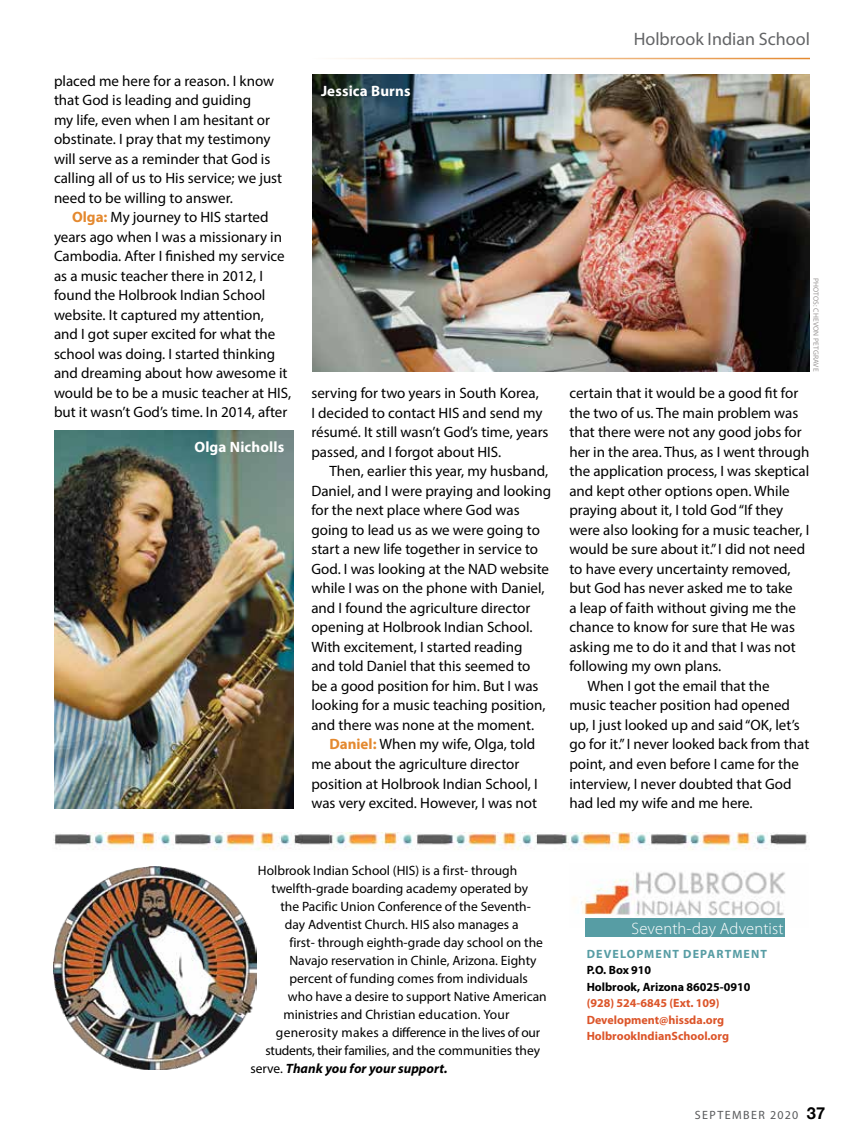
<style>
.page{position:relative;width:864px;height:1148px;background:#fff}
.page>*{position:absolute;margin:0;border:0;box-sizing:border-box;transform-origin:0 0}
.t1{font:18px "Myriad Pro";color:#636466}
.t2{font:300 16.5px "Myriad Pro";letter-spacing:.01em;color:#fff}
.t3{font:15px/19.5px "Myriad Pro";color:#000}
.t4{font:700 15px "Myriad Pro";letter-spacing:.01em;color:#fff}
.t5{font:13.5px "Myriad Pro";color:#000}
.t6{font:13.5px "Myriad Pro";letter-spacing:-.02em;color:#000}
.t7{font:italic 700 13.5px "Myriad Pro";color:#000}
.t8{font:700 12px/16.5px "Myriad Pro";color:#dc552a}
.t9{font:700 12px/16.5px "Myriad Pro";color:#000}
.t10{font:700 12px "Myriad Pro";letter-spacing:.09em;color:#579da4}
.t11{font:12px "Myriad Pro";letter-spacing:.12em;color:#58595b}
.t12{font:7.5px "Myriad Pro";letter-spacing:.02em;color:#9a9796}
.s1{font-weight:700;color:#e4892f}
.s2{font-weight:400;font-style:normal}
.s3{font-family:"Helvetica Neue";font-weight:700;font-size:16.5px;color:#000}
</style>
<div class="page">
<hr style="left:312px;top:58px;width:498px;height:1px;background:#e4892f">
<img style="left:573px;top:871px;width:212px;height:45px">
<div style="left:585px;top:918px;width:200px;height:19px;background:#579da4"></div>
<img style="left:53px;top:866px;width:203px;height:203px">
<img style="left:54px;top:833px;width:277px;height:17px">
<img style="left:536px;top:833px;width:271px;height:17px">
<img style="left:331px;top:833px;width:202px;height:17px">
<img style="left:312px;top:74px;width:498px;height:297px">
<img style="left:54px;top:430px;width:240px;height:378px">
<p class="t3" style="left:54px;top:70px;width:230px">placed me here for a reason. I know that God is leading and guiding<br>my life, even when I am hesitant or obstinate. I pray that my testimony will serve as a reminder that God is calling all of us to His service; we just need to be willing to answer.</p>
<p class="t3" style="left:54px;top:207px;width:239px;text-indent:18px"><span class="s1">Olga:</span> My journey to HIS started years ago when I was a missionary in Cambodia. After I finished my service as a music teacher there in 2012, I found the Holbrook Indian School website. It captured my attention, and I got super excited for what the school was doing. I started thinking and dreaming about how awesome it would be to be a music teacher at HIS, but it wasn’t God’s time. In 2014, after</p>
<p class="t4" style="left:194px;top:436px;width:91px">Olga Nicholls</p>
<p class="t4" style="left:321px;top:81px;width:91px">Jessica Burns</p>
<p class="t1" style="left:634px;top:28px;width:178px">Holbrook Indian School</p>
<p class="t3" style="left:311px;top:383px;width:239px">serving for two years in South Korea,<br>I decided to contact HIS and send my résumé. It still wasn’t God’s time, years passed, and I forgot about HIS.</p>
<p class="t3" style="left:311px;top:461px;width:241px;text-indent:18px">Then, earlier this year, my husband, Daniel, and I were praying and looking for the next place where God was going to lead us as we were going to start a new life together in service to God. I was looking at the NAD website while I was on the phone with Daniel, and I found the agriculture director opening at Holbrook Indian School.<br>With excitement, I started reading<br>and told Daniel that this seemed to<br>be a good position for him. But I was looking for a music teaching position, and there was none at the moment.</p>
<p class="t3" style="left:311px;top:734px;width:228px;text-indent:18px"><span class="s1">Daniel:</span> When my wife, Olga, told me about the agriculture director position at Holbrook Indian School, I was very excited. However, I was not</p>
<p class="t12" style="left:821px;top:278px;width:95px;rotate:90deg">PHOTOS: CHEVON PETGRAVE</p>
<p class="t3" style="left:569px;top:383px;width:230px">certain that it would be a good fit for</p>
<p class="t3" style="left:569px;top:403px;width:230px">the two of us. The main problem was</p>
<p class="t3" style="left:569px;top:422px;width:234px">that there were not any good jobs for</p>
<p class="t3" style="left:569px;top:442px;width:242px">her in the area. Thus, as I went through</p>
<p class="t3" style="left:569px;top:461px;width:241px">the application process, I was skeptical</p>
<p class="t3" style="left:569px;top:481px;width:222px">and kept other options open. While</p>
<p class="t3" style="left:569px;top:500px;width:215px">praying about it, I told God “If they</p>
<p class="t3" style="left:569px;top:520px;width:241px">were also looking for a music teacher, I</p>
<p class="t3" style="left:569px;top:539px;width:237px">would be sure about it.” I did not need</p>
<p class="t3" style="left:569px;top:559px;width:223px">to have every uncertainty removed,</p>
<p class="t3" style="left:569px;top:578px;width:225px">but God has never asked me to take</p>
<p class="t3" style="left:569px;top:598px;width:228px">a leap of faith without giving me the</p>
<p class="t3" style="left:569px;top:617px;width:227px">chance to know for sure that He was</p>
<p class="t3" style="left:569px;top:637px;width:228px">asking me to do it and that I was not</p>
<p class="t3" style="left:569px;top:656px;width:153px">following my own plans.</p>
<p class="t3" style="left:587px;top:676px;width:184px">When I got the email that the</p>
<p class="t3" style="left:569px;top:695px;width:222px">music teacher position had opened</p>
<p class="t3" style="left:569px;top:715px;width:232px">up, I just looked up and said “OK, let’s</p>
<p class="t3" style="left:569px;top:734px;width:241px">go for it.” I never looked back from that</p>
<p class="t3" style="left:569px;top:754px;width:231px">point, and even before I came for the</p>
<p class="t3" style="left:569px;top:773px;width:224px">interview, I never doubted that God</p>
<p class="t3" style="left:569px;top:793px;width:185px">had led my wife and me here.</p>
<p class="t5" style="left:258px;top:862px;width:261px">Holbrook Indian School (HIS) is a first- through</p>
<p class="t5" style="left:271px;top:880px;width:258px">twelfth-grade boarding academy operated by</p>
<p class="t5" style="left:280px;top:898px;width:252px">the Pacific Union Conference of the Seventh-</p>
<p class="t5" style="left:285px;top:916px;width:235px">day Adventist Church. HIS also manages a</p>
<p class="t5" style="left:289px;top:934px;width:255px">first- through eighth-grade day school on the</p>
<p class="t5" style="left:289px;top:952px;width:249px">Navajo reservation in Chinle, Arizona. Eighty</p>
<p class="t5" style="left:289px;top:970px;width:240px">percent of funding comes from individuals</p>
<p class="t5" style="left:288px;top:988px;width:260px">who have a desire to support Native American</p>
<p class="t5" style="left:283px;top:1006px;width:228px">ministries and Christian education. Your</p>
<p class="t6" style="left:276px;top:1024px;width:266px">generosity makes a difference in the lives of our</p>
<p class="t5" style="left:265px;top:1042px;width:276px">students, their families, and the communities they</p>
<p class="t7" style="left:250px;top:1059px;width:199px"><span class="s2">serve.</span> Thank you for your support.</p>
<p class="t2" style="left:632px;top:918px;width:154px">Seventh-day Adventist</p>
<p class="t10" style="left:587px;top:946px;width:182px">DEVELOPMENT DEPARTMENT</p>
<p class="t9" style="left:587px;top:961px;width:165px">P.O. Box 910<br>Holbrook, Arizona 86025-0910</p>
<p class="t8" style="left:587px;top:994px;width:144px">(928) 524-6845 (Ext. 109)<br>Development@hissda.org<br>HolbrookIndianSchool.org</p>
<p class="t11" style="left:695px;top:1107px;width:132px">SEPTEMBER 2020 <span class="s3">37</span></p>
</div>
